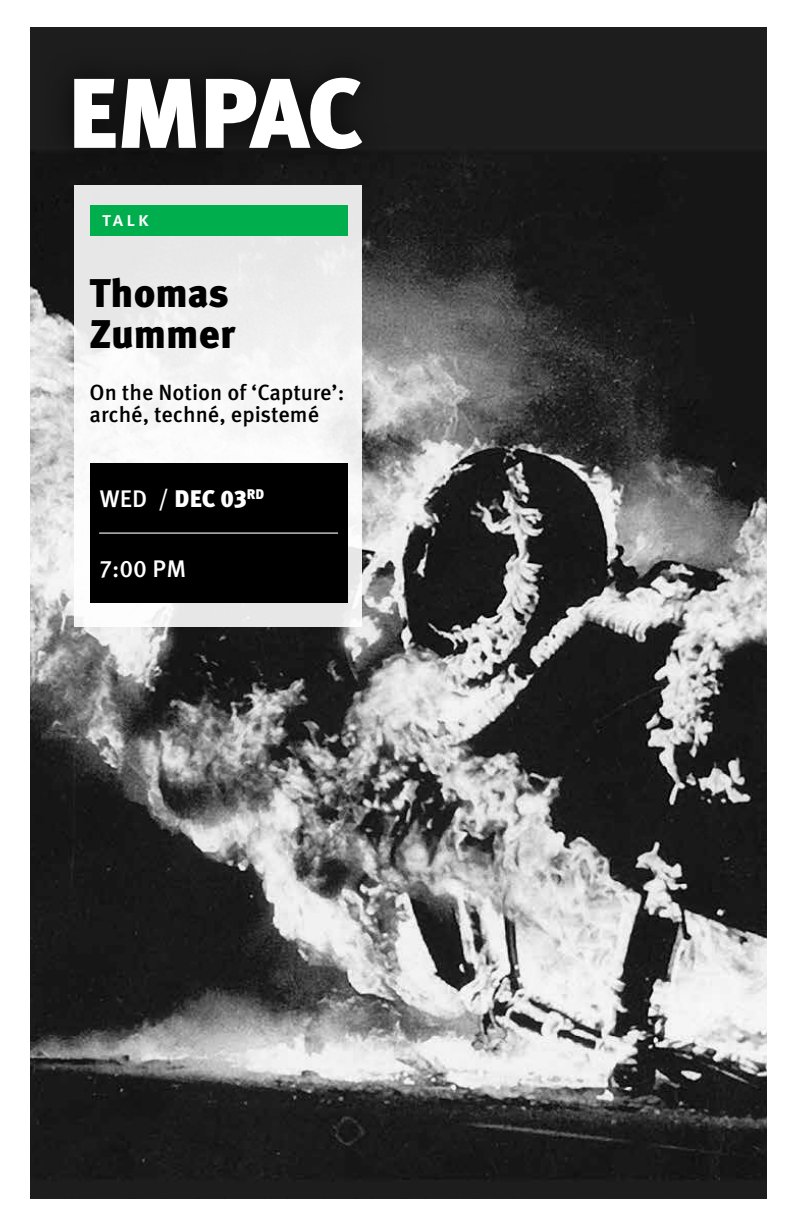
<style>
.page{position:relative;width:792px;height:1224px;background:#fff}
.page>*{position:absolute;margin:0;border:0;box-sizing:border-box;transform-origin:0 0}
.t1{font:900 40px/41px "Meta Pro";color:#000}
.t2{font:900 24px "Meta Pro";color:#fff}
.t3{font:500 24px "Meta Pro";color:#fff}
.t4{font:500 22px/22px "Meta Pro";color:#000}
.t5{font:500 20px "Meta Pro";color:#fff}
.s1{font-weight:500}
</style>
<div class="page">
<img style="left:30px;top:27px;width:736px;height:1171px">
<div style="left:74px;top:185px;width:288px;height:442px;background:#f0f0f0"></div>
<div style="left:90px;top:463px;width:258px;height:139px;background:#000"></div>
<hr style="left:99px;top:533px;width:239px;height:1px;background:#fff">
<div style="left:44px;top:48px;width:345px;height:130px;background:#181818"></div>
<svg style="left:74px;top:79px;width:42px;height:69px"></svg>
<svg style="left:122px;top:79px;width:74px;height:69px"></svg>
<svg style="left:206px;top:78px;width:156px;height:71px"></svg>
<div style="left:90px;top:206px;width:258px;height:30px;background:#00ae4d"></div>
<p class="t5" style="left:102px;top:204px;width:49px">talk</p>
<p class="t1" style="left:90px;top:271px;width:147px">Thomas<br>Zummer</p>
<p class="t4" style="left:90px;top:380px;width:256px">On the Notion of ‘Capture’: arché, techné, epistemé</p>
<p class="t2" style="left:100px;top:479px;width:166px"><span class="s1">WED /</span> DEC 03<sup>RD</sup></p>
<p class="t3" style="left:100px;top:550px;width:88px">7:00 PM</p>
</div>
